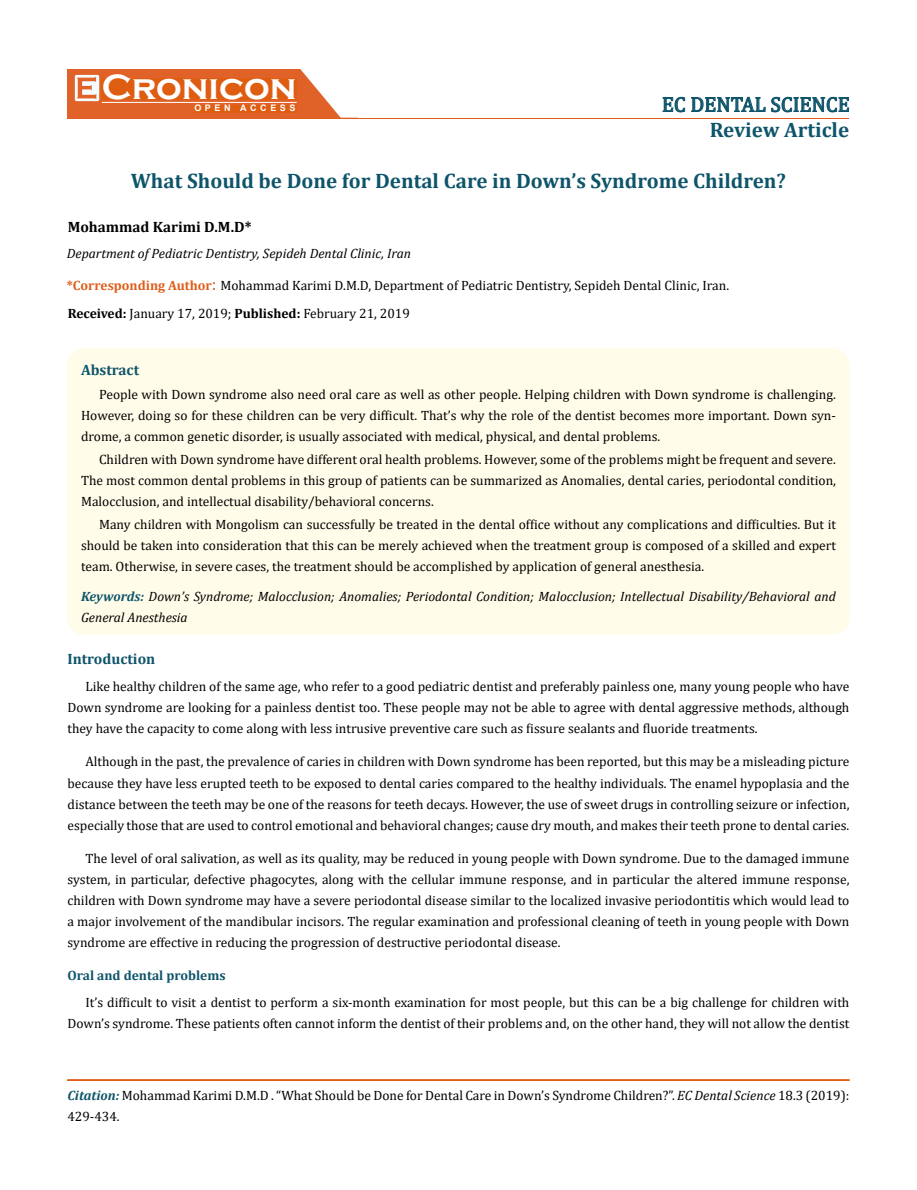
<style>
.page{position:relative;width:917px;height:1190px;background:#fff}
.page>*{position:absolute;margin:0;border:0;box-sizing:border-box;transform-origin:0 0}
.t1{font:700 36px "Copperplate Gothic";color:#fff}
.t2{font:700 21px "Cambria";color:#0e546a}
.t3{font:21px "Cambria";color:#0e546a}
.t4{font:700 15px "Cambria";color:#000}
.t5{font:700 15px "Cambria";color:#0e546a}
.t6{font:13.5px/21px "Cambria";color:#000;text-align:justify}
.t7{font:italic 13.5px/21px "Cambria";color:#000}
.t8{font:700 13.5px "Cambria";color:#0e546a}
.t9{font:700 9px "Arial";letter-spacing:.4em;color:#fff}
.s1{font-weight:700;color:#e05d1a}
.s2{font-size:18px;color:#e05d1a}
.s3{font-weight:700}
.s4{font-weight:700;color:#0e546a}
.s5{font-weight:700;font-style:italic;color:#0e546a}
.s6{font-style:italic}
</style>
<div class="page">
<div style="left:67px;top:70px;width:290px;height:49px;background:#e06228"></div>
<svg style="left:300px;top:69px;width:58px;height:49px"></svg>
<img style="left:75px;top:75px;width:24px;height:26px">
<div style="left:102px;top:79px;width:195px;height:21px;background:#df5d11"></div>
<div style="left:194px;top:105px;width:103px;height:7px;background:#df5d11"></div>
<svg style="left:662px;top:97px;width:187px;height:15px"></svg>
<hr style="left:102px;top:102px;width:194px;height:1px;background:#fff">
<hr style="left:279px;top:118px;width:569px;height:1px;background:#e05d1a">
<hr style="left:67px;top:1080px;width:782px;height:1px;background:#e05d1a">
<div style="left:67px;top:1079px;width:782px;height:1px;border:1px solid #e05d1a"></div>
<div style="left:67px;top:348px;width:782px;height:286px;background:#fffde9;border-radius:18px"></div>
<h1 class="t1" style="left:102px;top:68px;width:196px">Cronicon</h1>
<p class="t9" style="left:194px;top:102px;width:103px">OPEN ACCESS</p>
<h2 class="t3" style="left:661px;top:92px;width:189px">EC DENTAL SCIENCE</h2>
<h2 class="t2" style="left:709px;top:115px;width:141px">Review Article</h2>
<h2 class="t2" style="left:131px;top:166px;width:657px">What Should be Done for Dental Care in Down’s Syndrome Children?</h2>
<p class="t4" style="left:68px;top:217px;width:185px">Mohammad Karimi D.M.D*</p>
<p class="t7" style="left:67px;top:242px;width:346px">Department of Pediatric Dentistry, Sepideh Dental Clinic, Iran</p>
<p class="t6" style="left:67px;top:271px;width:663px;line-height:28px"><span class="s1">*Corresponding Author</span><span class="s2">:</span> Mohammad Karimi D.M.D, Department of Pediatric Dentistry, Sepideh Dental Clinic, Iran.<br><span class="s3">Received:</span> January 17, 2019; <span class="s3">Published:</span> February 21, 2019</p>
<p class="t5" style="left:81px;top:359px;width:60px">Abstract</p>
<p class="t6" style="left:81px;top:384px;width:756px;text-indent:18px">People with Down syndrome also need oral care as well as other people. Helping children with Down syndrome is challenging.<br>However, doing so for these children can be very difficult. That’s why the role of the dentist becomes more important. Down syn&shy;drome, a common genetic disorder, is usually associated with medical, physical, and dental problems.</p>
<p class="t6" style="left:81px;top:449px;width:756px;text-indent:18px">Children with Down syndrome have different oral health problems. However, some of the problems might be frequent and severe.<br>The most common dental problems in this group of patients can be summarized as Anomalies, dental caries, periodontal condition, Malocclusion, and intellectual disability/behavioral concerns.</p>
<p class="t6" style="left:81px;top:514px;width:756px;text-indent:18px">Many children with Mongolism can successfully be treated in the dental office without any complications and difficulties. But it should be taken into consideration that this can be merely achieved when the treatment group is composed of a skilled and expert team. Otherwise, in severe cases, the treatment should be accomplished by application of general anesthesia.</p>
<p class="t7" style="left:81px;top:585px;width:756px"><span class="s4">Keywords:</span> Down’s Syndrome; Malocclusion; Anomalies; Periodontal Condition; Malocclusion; Intellectual Disability/Behavioral and<br>General Anesthesia</p>
<p class="t5" style="left:67px;top:648px;width:89px">Introduction</p>
<p class="t6" style="left:67px;top:676px;width:783px;text-indent:18px">Like healthy children of the same age, who refer to a good pediatric dentist and preferably painless one, many young people who have Down syndrome are looking for a painless dentist too. These people may not be able to agree with dental aggressive methods, although they have the capacity to come along with less intrusive preventive care such as fissure sealants and fluoride treatments.</p>
<p class="t6" style="left:67px;top:751px;width:783px;text-indent:18px">Although in the past, the prevalence of caries in children with Down syndrome has been reported, but this may be a misleading picture because they have less erupted teeth to be exposed to dental caries compared to the healthy individuals. The enamel hypoplasia and the distance between the teeth may be one of the reasons for teeth decays. However, the use of sweet drugs in controlling seizure or infection, especially those that are used to control emotional and behavioral changes; cause dry mouth, and makes their teeth prone to dental caries.</p>
<p class="t6" style="left:67px;top:847px;width:783px;text-indent:18px">The level of oral salivation, as well as its quality, may be reduced in young people with Down syndrome. Due to the damaged immune system, in particular, defective phagocytes, along with the cellular immune response, and in particular the altered immune response, children with Down syndrome may have a severe periodontal disease similar to the localized invasive periodontitis which would lead to a major involvement of the mandibular incisors. The regular examination and professional cleaning of teeth in young people with Down syndrome are effective in reducing the progression of destructive periodontal disease.</p>
<p class="t8" style="left:67px;top:965px;width:160px">Oral and dental problems</p>
<p class="t6" style="left:67px;top:991px;width:783px;text-align:right">It’s difficult to visit a dentist to perform a six-month examination for most people, but this can be a big challenge for children with<br>Down’s syndrome. These patients often cannot inform the dentist of their problems and, on the other hand, they will not allow the dentist</p>
<p class="t6" style="left:67px;top:1084px;width:783px"><span class="s5">Citation:</span> Mohammad Karimi D.M.D . “What Should be Done for Dental Care in Down’s Syndrome Children?”. <span class="s6">EC Dental Science</span> 18.3 (2019):<br>429-434.</p>
</div>
